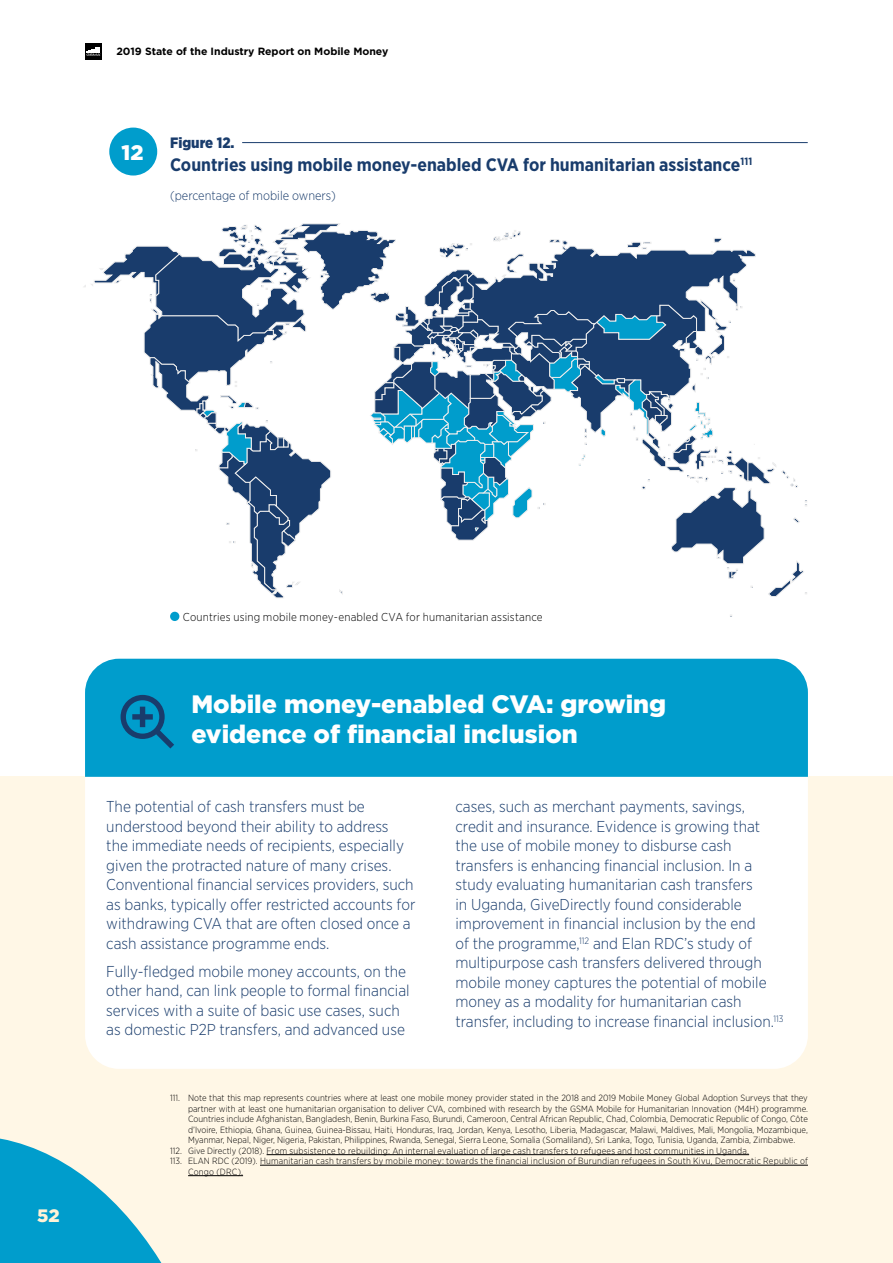
<style>
.page{position:relative;width:893px;height:1263px;background:#fff}
.page>*{position:absolute;margin:0;border:0;box-sizing:border-box;transform-origin:0 0}
.t1{font:900 25.2px/30px "Gotham";color:#fff}
.t2{font:900 21px "Gotham";color:#fff}
.t3{font:700 18px "Gotham Narrow";color:#193c6c}
.t4{font:900 18px "Gotham";color:#fff3d7}
.t5{font:300 15.75px/19.5px "Gotham Narrow";color:#193c6c}
.t6{font:900 15px "Gotham Narrow";color:#193c6c}
.t7{font:300 12.75px "Gotham Narrow";color:#193c6c}
.t8{font:300 11.55px "Gotham Narrow";letter-spacing:.015em;color:#000}
.t9{font:700 10.5px "Gotham";color:#000}
.t10{font:300 9px "Gotham Narrow";color:#000}
.t11{font:300 9px "Gotham Narrow";letter-spacing:.02em;color:#000}
.t12{font:300 9px "Gotham Narrow";letter-spacing:.025em;color:#000}
</style>
<div class="page">
<div style="left:0;top:777px;width:893px;height:486px;background:#fff7e6"></div>
<div style="left:109px;top:128px;width:48px;height:48px;background:#009dcc;border-radius:50%"></div>
<hr style="left:242px;top:142px;width:566px;height:1px;background:#193c6c">
<svg style="left:84px;top:224px;width:723px;height:374px"></svg>
<div style="left:170px;top:612px;width:9px;height:9px;background:#009dcc;border-radius:50%"></div>
<div style="left:85px;top:659px;width:723px;height:118px;background:#009dcc"></div>
<div style="left:85px;top:777px;width:723px;height:292px;background:#fff"></div>
<svg style="left:121px;top:695px;width:53px;height:53px;background:#087cab"></svg>
<hr style="left:267px;top:1154px;width:482px;height:1px;background:#000">
<hr style="left:260px;top:1165px;width:548px;height:1px;background:#000">
<hr style="left:188px;top:1175px;width:55px;height:1px;background:#000">
<div style="left:85px;top:43px;width:17px;height:17px;background:#000"></div>
<svg style="left:87px;top:47px;width:14px;height:9px"></svg>
<svg style="left:0;top:1138px;width:162px;height:125px"></svg>
<p class="t9" style="left:116px;top:44px;width:274px">2019 State of the Industry Report on Mobile Money</p>
<h2 class="t2" style="left:122px;top:138px;width:23px">12</h2>
<p class="t6" style="left:170px;top:133px;width:66px">Figure 12.</p>
<p class="t3" style="left:170px;top:153px;width:584px">Countries using mobile money-enabled CVA for humanitarian assistance<sup>111</sup></p>
<p class="t7" style="left:170px;top:188px;width:167px">(percentage of mobile owners)</p>
<p class="t4" style="left:37px;top:1203px;width:24px">52</p>
<p class="t8" style="left:183px;top:610px;width:361px">Countries using mobile money-enabled CVA for humanitarian assistance</p>
<h1 class="t1" style="left:191px;top:689px;width:476px">Mobile money-enabled CVA: growing evidence of financial inclusion</h1>
<p class="t5" style="left:106px;top:797px;width:311px">The potential of cash transfers must be understood beyond their ability to address<br>the immediate needs of recipients, especially given the protracted nature of many crises.<br>Conventional financial services providers, such as banks, typically offer restricted accounts for withdrawing CVA that are often closed once a cash assistance programme ends.</p>
<p class="t5" style="left:106px;top:961px;width:305px">Fully-fledged mobile money accounts, on the other hand, can link people to formal financial services with a suite of basic use cases, such as domestic P2P transfers, and advanced use</p>
<p class="t5" style="left:455px;top:796px;width:329px">cases, such as merchant payments, savings, credit and insurance. Evidence is growing that the use of mobile money to disburse cash transfers is enhancing financial inclusion. In a study evaluating humanitarian cash transfers<br>in Uganda, GiveDirectly found considerable improvement in financial inclusion by the end<br>of the programme,<sup>112</sup> and Elan RDC’s study of multipurpose cash transfers delivered through mobile money captures the potential of mobile money as a modality for humanitarian cash transfer, including to increase financial inclusion.<sup>113</sup></p>
<p class="t10" style="left:170px;top:1092px;width:639px">111. Note that this map represents countries where at least one mobile money provider stated in the 2018 and 2019 Mobile Money Global Adoption Surveys that they</p>
<p class="t10" style="left:188px;top:1103px;width:621px">partner with at least one humanitarian organisation to deliver CVA, combined with research by the GSMA Mobile for Humanitarian Innovation (M4H) programme.</p>
<p class="t10" style="left:188px;top:1113px;width:621px">Countries include Afghanistan, Bangladesh, Benin, Burkina Faso, Burundi, Cameroon, Central African Republic, Chad, Colombia, Democratic Republic of Congo, Côte</p>
<p class="t10" style="left:188px;top:1124px;width:621px">d’Ivoire, Ethiopia, Ghana, Guinea, Guinea-Bissau, Haiti, Honduras, Iraq, Jordan, Kenya, Lesotho, Liberia, Madagascar, Malawi, Maldives, Mali, Mongolia, Mozambique,</p>
<p class="t10" style="left:188px;top:1134px;width:609px">Myanmar, Nepal, Niger, Nigeria, Pakistan, Philippines, Rwanda, Senegal, Sierra Leone, Somalia (Somaliland), Sri Lanka, Togo, Tunisia, Uganda, Zambia, Zimbabwe.</p>
<p class="t11" style="left:170px;top:1145px;width:580px">112. Give Directly (2018). From subsistence to rebuilding: An internal evaluation of large cash transfers to refugees and host communities in Uganda.</p>
<p class="t11" style="left:170px;top:1155px;width:639px">113. ELAN RDC (2019). Humanitarian cash transfers by mobile money: towards the financial inclusion of Burundian refugees in South Kivu, Democratic Republic of</p>
<p class="t12" style="left:188px;top:1166px;width:56px">Congo (DRC).</p>
</div>
